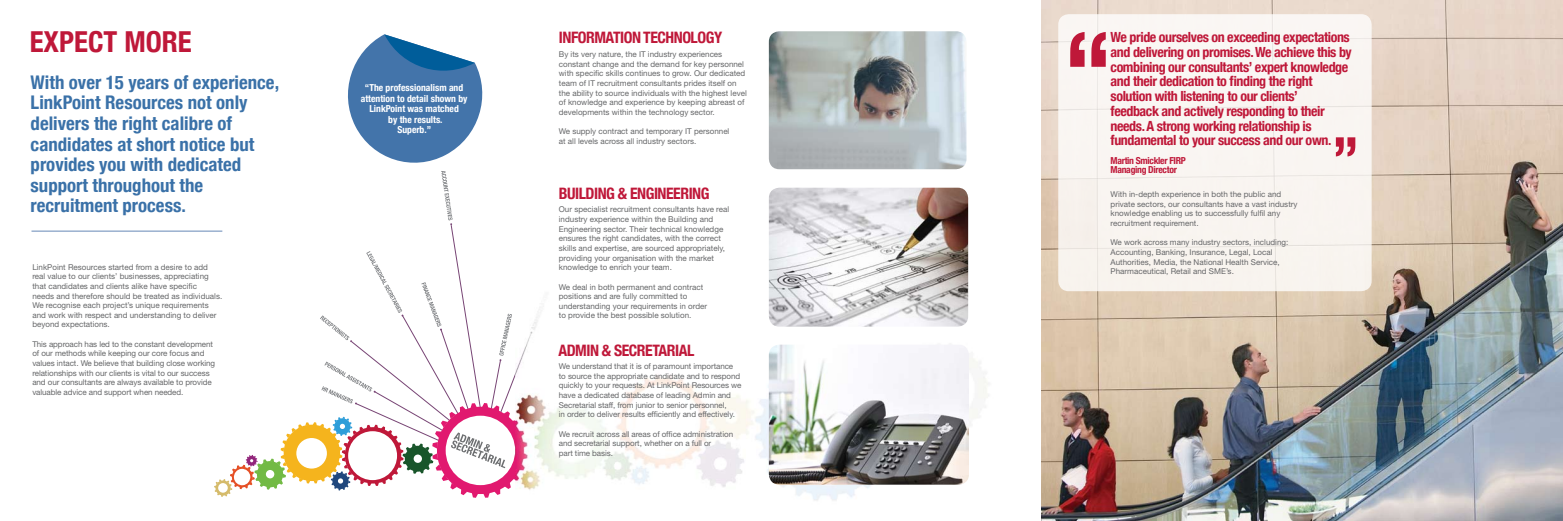
<style>
.page{position:relative;width:1563px;height:521px;background:#fff}
.page>*{position:absolute;margin:0;border:0;box-sizing:border-box;transform-origin:0 0}
.t1{font:700 condensed 28.88px "Helvetica Neue";color:#bf1839}
.t2{font:700 condensed 18.81px/20.6px "Helvetica Neue";color:#3a71a8}
.t3{font:700 condensed 15.75px "Helvetica Neue";letter-spacing:-.03em;color:#bf1839}
.t4{font:700 condensed 14px/14.8px "Helvetica Neue";letter-spacing:-.03em;color:#bf1839}
.t5{font:700 condensed 11.03px/10.5px "Helvetica Neue";color:#fff;text-align:center}
.t6{font:700 condensed 9.62px/10.5px "Helvetica Neue";color:#fff;text-align:center}
.t7{font:700 condensed 9.62px/9.6px "Helvetica Neue";letter-spacing:-.03em;color:#bf1839}
.t8{font:8.05px/9.6px "Helvetica Neue";color:#656668}
</style>
<div class="page">
<svg style="left:214px;top:187px;width:301px;height:311px"></svg>
<img style="left:515px;top:157px;width:474px;height:344px">
<img style="left:769px;top:31px;width:197px;height:138px">
<img style="left:769px;top:345px;width:200px;height:140px">
<img style="left:769px;top:188px;width:199px;height:139px">
<svg style="left:348px;top:34px;width:135px;height:153px;fill:#4374aa"></svg>
<svg style="left:384px;top:34px;width:91px;height:61px"></svg>
<hr style="left:32px;top:231px;width:190px;height:1px;background:#6788b7">
<img style="left:1042px;top:0;width:521px;height:521px">
<div style="left:1058px;top:14px;width:313px;height:277px;background:#f9f5f1;border-radius:10px"></div>
<svg style="left:1070px;top:32px;width:35px;height:35px"></svg>
<svg style="left:1336px;top:137px;width:19px;height:19px"></svg>
<h1 class="t1" style="left:30px;top:24px;width:45px">EXPECT</h1>
<h1 class="t1" style="left:124px;top:24px;width:18px">MORE</h1>
<h2 class="t2" style="left:31px;top:72px;width:250px">With over 15 years of experience,<br>LinkPoint Resources not only delivers the right calibre of candidates at short notice but provides you with dedicated support throughout the recruitment process.</h2>
<p class="t8" style="left:32px;top:262px;width:191px">LinkPoint Resources started from a desire to add real value to our clients’ businesses, appreciating that candidates and clients alike have specific<br>needs and therefore should be treated as individuals.<br>We recognise each project’s unique requirements and work with respect and understanding to deliver beyond expectations.</p>
<p class="t8" style="left:32px;top:339px;width:184px">This approach has led to the constant development of our methods while keeping our core focus and values intact. We believe that building close working relationships with our clients is vital to our success and our consultants are always available to provide valuable advice and support when needed.</p>
<p class="t6" style="left:361px;top:82px;width:108px">“The professionalism and attention to detail shown by<br>LinkPoint was matched<br>by the results.<br>Superb.”</p>
<h3 class="t5" style="left:372px;top:86px;width:85px">and attention to detail shown by<br>Li nkPoint was matched by</h3>
<h3 class="t3" style="left:559px;top:28px;width:165px">Information technologY</h3>
<p class="t8" style="left:559px;top:49px;width:189px">By its very nature, the IT industry experiences constant change and the demand for key personnel with specific skills continues to grow. Our dedicated team of IT recruitment consultants prides itself on the ability to source individuals with the highest level of knowledge and experience by keeping abreast of developments within the technology sector.</p>
<p class="t8" style="left:559px;top:126px;width:172px">We supply contract and temporary IT personnel at all levels across all industry sectors.</p>
<h3 class="t3" style="left:559px;top:184px;width:152px">BUILDING &amp; Engineering</h3>
<p class="t8" style="left:559px;top:205px;width:172px">Our specialist recruitment consultants have real industry experience within the Building and Engineering sector. Their technical knowledge ensures the right candidates, with the correct skills and expertise, are sourced appropriately, providing your organisation with the market knowledge to enrich your team.</p>
<p class="t8" style="left:559px;top:282px;width:150px">We deal in both permanent and contract positions and are fully committed to understanding your requirements in order to provide the best possible solution.</p>
<h3 class="t3" style="left:558px;top:341px;width:137px">admin &amp; Secretarial</h3>
<p class="t8" style="left:559px;top:361px;width:184px">We understand that it is of paramount importance to source the appropriate candidate and to respond quickly to your requests. At LinkPoint Resources we have a dedicated database of leading Admin and Secretarial staff, from junior to senior personnel,<br>in order to deliver results efficiently and effectively.</p>
<p class="t8" style="left:559px;top:429px;width:176px">We recruit across all areas of office administration and secretarial support, whether on a full or<br>part time basis.</p>
<p class="t4" style="left:1110px;top:29px;width:243px">We pride ourselves on exceeding expectations and delivering on promises. We achieve this by combining our consultants’ expert knowledge and their dedication to finding the right solution with listening to our clients’<br>feedback and actively responding to their needs. A strong working relationship is fundamental to your success and our own.</p>
<p class="t7" style="left:1110px;top:155px;width:71px">Martin Smickler FIRP<br>Managing Director</p>
<p class="t8" style="left:1110px;top:189px;width:188px">With in-depth experience in both the public and private sectors, our consultants have a vast industry knowledge enabling us to successfully fulfil any recruitment requirement.</p>
<p class="t8" style="left:1110px;top:238px;width:179px">We work across many industry sectors, including:<br>Accounting, Banking, Insurance, Legal, Local Authorities, Media, the National Health Service, Pharmaceutical, Retail and SME’s.</p>
</div>
